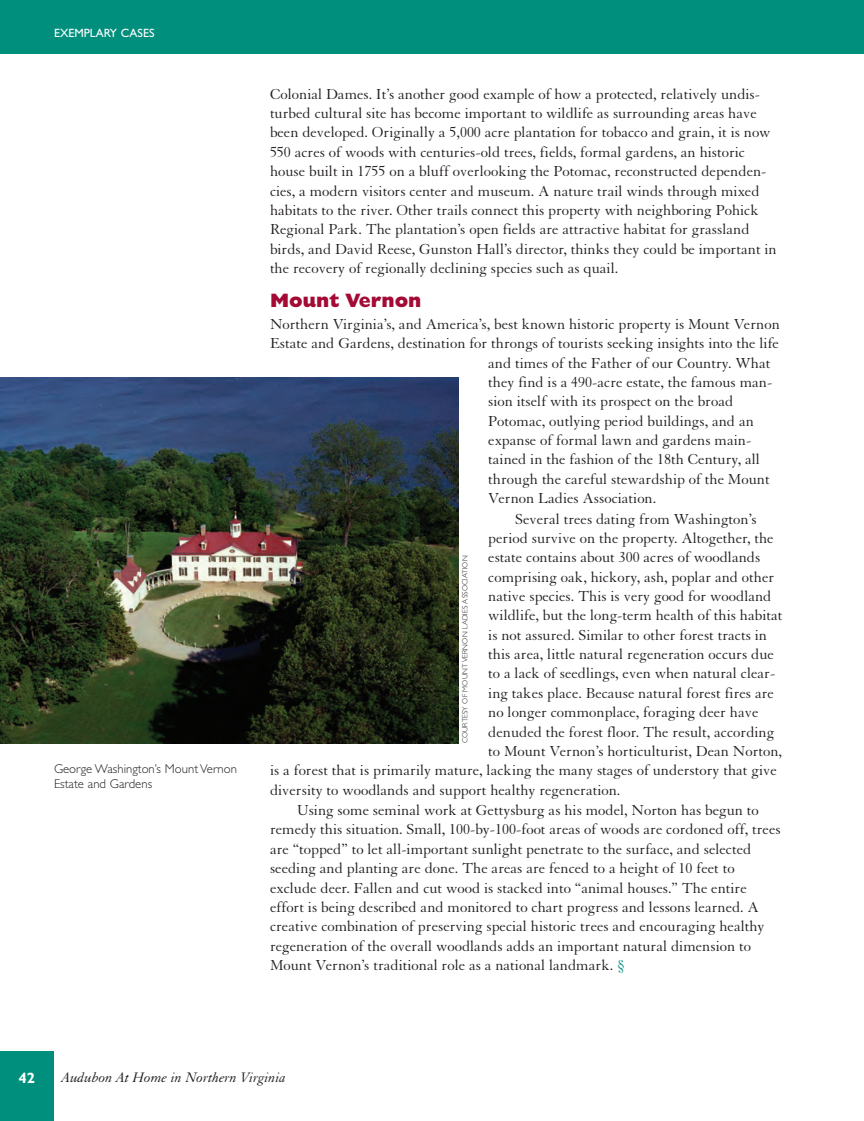
<style>
.page{position:relative;width:864px;height:1121px;background:#fff}
.page>*{position:absolute;margin:0;border:0;box-sizing:border-box;transform-origin:0 0}
.t1{font:800 19.5px "Gill Sans";color:#a30a34}
.t2{font:15.75px/19.4px "Granjon";color:#231f20}
.t3{font:italic 15px "Granjon";color:#231f20}
.t4{font:700 15px "Gill Sans";color:#fff}
.t5{font:300 12.75px/14.4px "Gill Sans";color:#231f20}
.t6{font:12px "Gill Sans";color:#fff}
.t7{font:300 7.5px "Gill Sans";letter-spacing:.015em;color:#231f20}
.s1{color:#008f7d}
</style>
<div class="page">
<div style="left:0;top:1050px;width:54px;height:70px;background:#008f7d"></div>
<div style="left:0;top:0;width:864px;height:54px;background:#008f7d"></div>
<img style="left:0;top:377px;width:458px;height:366px">
<p class="t6" style="left:54px;top:29px;width:102px">EXEMPLARY CASES</p>
<p class="t5" style="left:54px;top:763px;width:185px">George Washington’s Mount Vernon<br>Estate and Gardens</p>
<p class="t2" style="left:270px;top:85px;width:508px">Colonial Dames. It’s another good example of how a protected, relatively undis&shy;turbed cultural site has become important to wildlife as surrounding areas have been developed. Originally a 5,000 acre plantation for tobacco and grain, it is now 550 acres of woods with centuries- old trees, fields, formal gardens, an historic house built in 1755 on a bluff overlooking the Potomac, reconstructed dependen&shy;cies, a modern visitors center and museum. A nature trail winds through mixed habitats to the river. Other trails connect this property with neighboring Pohick Regional Park. The plantation’s open fields are attractive habitat for grassland birds, and David Reese, Gunston Hall’s director, thinks they could be important in the recovery of regionally declining species such as quail.</p>
<p class="t1" style="left:270px;top:293px;width:153px">Mount Vernon</p>
<p class="t2" style="left:270px;top:316px;width:511px">Northern Virginia’s, and America’s, best known historic property is Mount Vernon</p>
<p class="t2" style="left:270px;top:335px;width:511px">Estate and Gardens, destination for throngs of tourists seeking insights into the life</p>
<p class="t2" style="left:488px;top:354px;width:284px">and times of the Father of our Country. What</p>
<p class="t2" style="left:488px;top:374px;width:286px">they find is a 490-acre estate, the famous man-</p>
<p class="t2" style="left:488px;top:393px;width:246px">sion itself with its prospect on the broad</p>
<p class="t2" style="left:488px;top:412px;width:267px">Potomac, outlying period buildings, and an</p>
<p class="t2" style="left:488px;top:432px;width:265px">expanse of formal lawn and gardens main-</p>
<p class="t2" style="left:488px;top:451px;width:273px">tained in the fashion of the 18th Century, all</p>
<p class="t2" style="left:488px;top:470px;width:283px">through the careful stewardship of the Mount</p>
<p class="t2" style="left:488px;top:490px;width:170px">Vernon Ladies Association.</p>
<p class="t2" style="left:515px;top:510px;width:243px">Several trees dating from Washington’s</p>
<p class="t2" style="left:488px;top:530px;width:287px">period survive on the property. Altogether, the</p>
<p class="t2" style="left:488px;top:549px;width:274px">estate contains about 300 acres of woodlands</p>
<p class="t2" style="left:488px;top:568px;width:288px">comprising oak, hickory, ash, poplar and other</p>
<p class="t2" style="left:488px;top:588px;width:285px">native species. This is very good for woodland</p>
<p class="t2" style="left:488px;top:607px;width:296px">wildlife, but the long- term health of this habitat</p>
<p class="t2" style="left:488px;top:626px;width:280px">is not assured. Similar to other forest tracts in</p>
<p class="t2" style="left:488px;top:646px;width:287px">this area, little natural regeneration occurs due</p>
<p class="t2" style="left:488px;top:665px;width:289px">to a lack of seedlings, even when natural clear-</p>
<p class="t2" style="left:488px;top:684px;width:287px">ing takes place. Because natural forest fires are</p>
<p class="t2" style="left:488px;top:704px;width:272px">no longer commonplace, foraging deer have</p>
<p class="t2" style="left:488px;top:723px;width:288px">denuded the forest floor. The result, according</p>
<p class="t2" style="left:488px;top:742px;width:295px">to Mount Vernon’s horticulturist, Dean Norton,</p>
<p class="t2" style="left:270px;top:762px;width:508px">is a forest that is primarily mature, lacking the many stages of understory that give</p>
<p class="t2" style="left:270px;top:781px;width:352px">diversity to woodlands and support healthy regeneration.</p>
<p class="t2" style="left:297px;top:802px;width:463px">Using some seminal work at Gettysburg as his model, Norton has begun to</p>
<p class="t2" style="left:270px;top:821px;width:512px">remedy this situation. Small, 100-by-100-foot areas of woods are cordoned off, trees</p>
<p class="t2" style="left:270px;top:840px;width:483px">are “topped” to let all- important sunlight penetrate to the surface, and selected</p>
<p class="t2" style="left:270px;top:860px;width:466px">seeding and planting are done. The areas are fenced to a height of 10 feet to</p>
<p class="t2" style="left:270px;top:879px;width:478px">exclude deer. Fallen and cut wood is stacked into “animal houses.” The entire</p>
<p class="t2" style="left:270px;top:898px;width:491px">effort is being described and monitored to chart progress and lessons learned. A</p>
<p class="t2" style="left:270px;top:918px;width:496px">creative combination of preserving special historic trees and encouraging healthy</p>
<p class="t2" style="left:270px;top:937px;width:483px">regeneration of the overall woodlands adds an important natural dimension to</p>
<p class="t2" style="left:270px;top:956px;width:356px">Mount Vernon’s traditional role as a national landmark. <span class="s1">§</span></p>
<p class="t7" style="left:462px;top:743px;width:189px;rotate:-90deg">COURTESY OF MOUNT VERNON LADIES ASSOCIATION</p>
<p class="t4" style="left:19px;top:1071px;width:18px">42</p>
<p class="t3" style="left:62px;top:1072px;width:226px">Audubon At Home in Northern Virginia</p>
</div>
